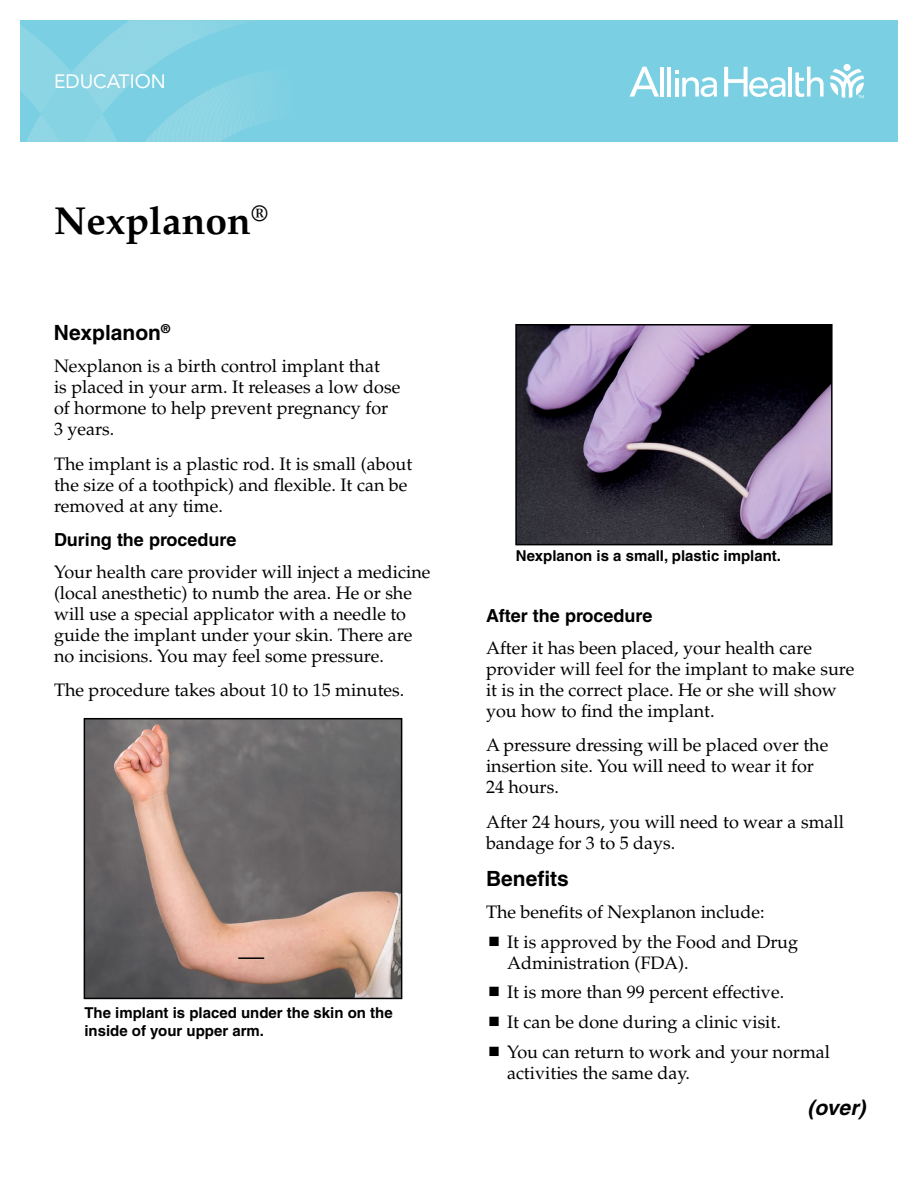
<style>
.page{position:relative;width:918px;height:1188px;background:#fff}
.page>*{position:absolute;margin:0;border:0;box-sizing:border-box;transform-origin:0 0}
.t1{font:700 39px "Palatino";color:#000}
.t2{font:700 21px "Helvetica";color:#000}
.t3{font:italic 700 21px "Helvetica";color:#000}
.t4{font:19.2px "Avenir LT Std";color:#fff}
.t5{font:18px/21px "Palatino";color:#000}
.t6{font:700 18px "Helvetica";color:#000}
.t7{font:700 15px/18px "Helvetica";color:#000}
</style>
<div class="page">
<div style="left:20px;top:20px;width:878px;height:122px;background:#7ad0e2"></div>
<svg style="left:20px;top:20px;width:246px;height:122px"></svg>
<svg style="left:830px;top:69px;width:34px;height:29px"></svg>
<div style="left:844px;top:64px;width:7px;height:7px;background:#fff;border-radius:50%"></div>
<hr style="left:660px;top:67px;width:4px;height:30px;background:#fff">
<hr style="left:667px;top:67px;width:4px;height:30px;background:#fff">
<hr style="left:789px;top:67px;width:3px;height:30px;background:#fff">
<svg style="left:795px;top:67px;width:29px;height:30px"></svg>
<svg style="left:675px;top:71px;width:42px;height:26px"></svg>
<svg style="left:629px;top:67px;width:30px;height:30px"></svg>
<svg style="left:724px;top:67px;width:62px;height:30px"></svg>
<img style="left:518px;top:327px;width:312px;height:215px">
<div style="left:515px;top:324px;width:318px;height:221px;border:2px solid #000"></div>
<img style="left:87px;top:721px;width:312px;height:275px">
<div style="left:84px;top:718px;width:318px;height:281px;border:2px solid #000"></div>
<hr style="left:238px;top:957px;width:26px;height:2px;background:#000">
<p class="t4" style="left:54px;top:70px;width:113px">EDUCATION</p>
<h1 class="t1" style="left:54px;top:198px;width:216px">Nexplanon<sup>®</sup></h1>
<p class="t2" style="left:54px;top:320px;width:118px">Nexplanon<sup>®</sup></p>
<p class="t5" style="left:54px;top:356px;width:348px">Nexplanon is a birth control implant that<br>is placed in your arm. It releases a low dose of hormone to help prevent pregnancy for 3 years.</p>
<p class="t5" style="left:54px;top:453px;width:360px">The implant is a plastic rod. It is small (about the size of a toothpick) and flexible. It can be removed at any time.</p>
<p class="t6" style="left:54px;top:529px;width:184px">During the procedure</p>
<p class="t5" style="left:54px;top:562px;width:378px">Your health care provider will inject a medicine (local anesthetic) to numb the area. He or she will use a special applicator with a needle to guide the implant under your skin. There are no incisions. You may feel some pressure.</p>
<p class="t5" style="left:54px;top:680px;width:352px">The procedure takes about 10 to 15 minutes.</p>
<p class="t7" style="left:84px;top:1003px;width:310px">The implant is placed under the skin on the inside of your upper arm.</p>
<p class="t7" style="left:516px;top:547px;width:267px">Nexplanon is a small, plastic implant.</p>
<p class="t6" style="left:486px;top:604px;width:168px">After the procedure</p>
<p class="t5" style="left:486px;top:637px;width:370px">After it has been placed, your health care provider will feel for the implant to make sure it is in the correct place. He or she will show you how to find the implant.</p>
<p class="t5" style="left:486px;top:735px;width:344px">A pressure dressing will be placed over the insertion site. You will need to wear it for<br>24 hours.</p>
<p class="t5" style="left:486px;top:811px;width:360px">After 24 hours, you will need to wear a small bandage for 3 to 5 days.</p>
<p class="t2" style="left:486px;top:866px;width:84px">Benefits</p>
<p class="t5" style="left:507px;top:897px;width:293px;line-height:30px;text-indent:-21px">The benefits of Nexplanon include:<br>It is approved by the Food and Drug</p>
<p class="t5" style="left:507px;top:948px;width:325px;line-height:29.7px">Administration (FDA).<br>It is more than 99 percent effective.<br>It can be done during a clinic visit.<br>You can return to work and your normal</p>
<p class="t5" style="left:507px;top:1062px;width:184px">activities the same day.</p>
<p class="t3" style="left:808px;top:1095px;width:59px">(over)</p>
</div>
